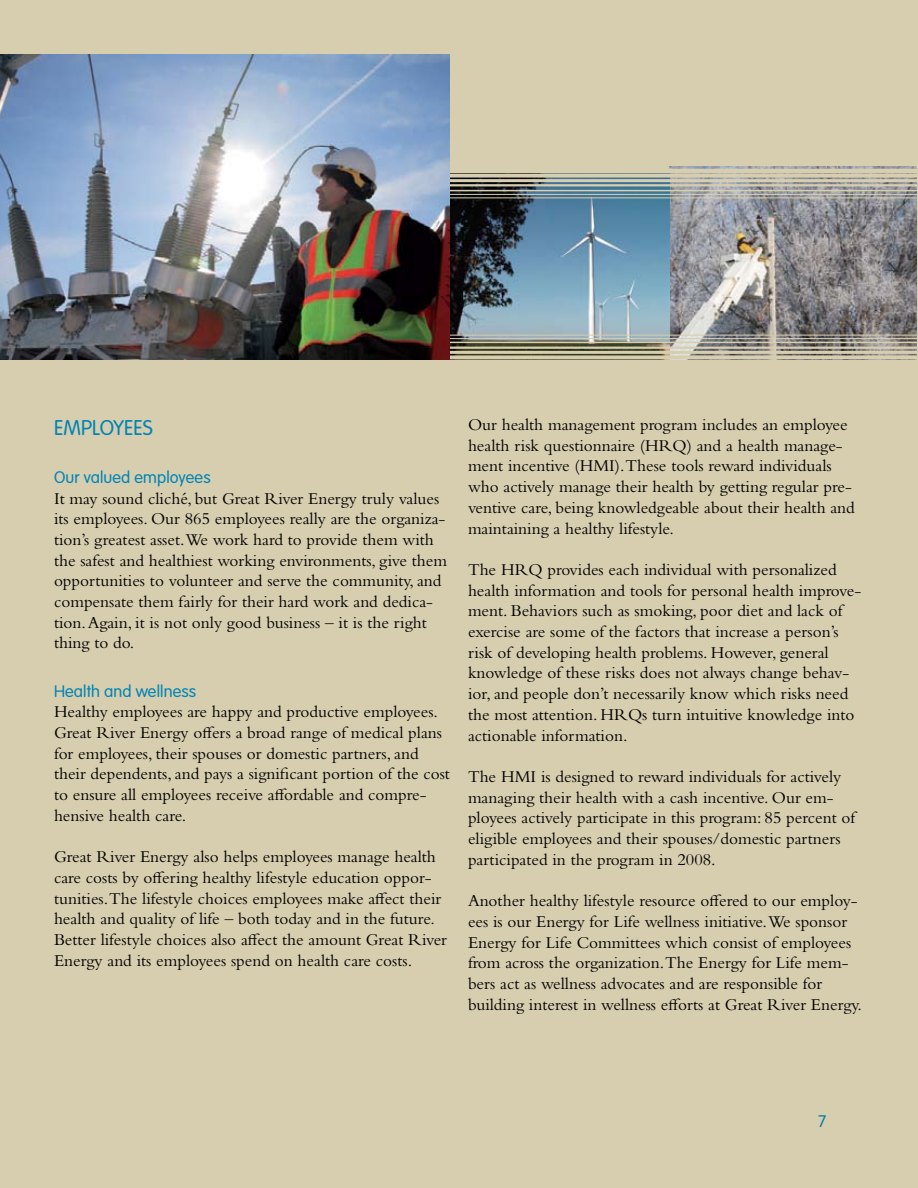
<style>
.page{position:relative;width:918px;height:1188px;background:#d7ceaf}
.page>*{position:absolute;margin:0;border:0;box-sizing:border-box;transform-origin:0 0}
.t1{font:300 21px "VAG Rounded Std";color:#0084b5}
.t2{font:17.25px/20.7px "Bembo Std";color:#000}
.t3{font:300 16.5px "VAG Rounded Std";letter-spacing:.01em;color:#0084b5}
.t4{font:300 16.5px "VAG Rounded Std";color:#007eae}
</style>
<div class="page">
<img style="left:670px;top:166px;width:247px;height:194px">
<img style="left:450px;top:173px;width:220px;height:187px">
<svg style="left:450px;top:174px;width:467px;height:4px"></svg>
<hr style="left:0;top:169px;width:918px;height:4px;background:#d7ceaf">
<hr style="left:0;top:184px;width:918px;height:2px;background:#d7ceaf">
<hr style="left:0;top:179px;width:918px;height:3px;background:#d7ceaf">
<hr style="left:0;top:194px;width:918px;height:1px;background:#d7ceaf">
<hr style="left:0;top:190px;width:918px;height:1px;background:#d7ceaf">
<hr style="left:0;top:198px;width:918px;height:1px;background:#d7ceaf">
<svg style="left:450px;top:355px;width:467px;height:4px"></svg>
<hr style="left:0;top:347px;width:918px;height:2px;background:#d7ceaf">
<hr style="left:0;top:351px;width:918px;height:3px;background:#d7ceaf">
<hr style="left:0;top:338px;width:918px;height:1px;background:#d7ceaf">
<hr style="left:0;top:342px;width:918px;height:1px;background:#d7ceaf">
<hr style="left:0;top:335px;width:918px;height:1px;background:#d7ceaf">
<img style="left:0;top:54px;width:450px;height:306px">
<p class="t1" style="left:54px;top:415px;width:39px">EMPLOYEES</p>
<p class="t3" style="left:54px;top:468px;width:158px">Our valued employees</p>
<p class="t2" style="left:54px;top:487px;width:395px">It may sound cliché, but Great River Energy truly values its employees. Our 865 employees really are the organiza&shy;tion’s greatest asset.We work hard to provide them with the safest and healthiest working environments, give them opportunities to volunteer and serve the community, and compensate them fairly for their hard work and dedica&shy;tion. Again, it is not only good business – it is the right thing to do.</p>
<p class="t3" style="left:54px;top:681px;width:144px">Health and wellness</p>
<p class="t2" style="left:54px;top:701px;width:397px">Healthy employees are happy and productive employees.<br>Great River Energy offers a broad range of medical plans for employees, their spouses or domestic partners, and their dependents, and pays a significant portion of the cost to ensure all employees receive affordable and compre&shy;hensive health care.</p>
<p class="t2" style="left:54px;top:846px;width:395px">Great River Energy also helps employees manage health care costs by offering healthy lifestyle education oppor&shy;tunities.The lifestyle choices employees make affect their health and quality of life – both today and in the future.<br>Better lifestyle choices also affect the amount Great River Energy and its employees spend on health care costs.</p>
<p class="t2" style="left:468px;top:414px;width:388px">Our health management program includes an employee health risk questionnaire (HRQ) and a health manage&shy;ment incentive (HMI).These tools reward individuals who actively manage their health by getting regular pre&shy;ventive care, being knowledgeable about their health and maintaining a healthy lifestyle.</p>
<p class="t2" style="left:468px;top:559px;width:395px">The HRQ provides each individual with personalized health information and tools for personal health improve&shy;ment. Behaviors such as smoking, poor diet and lack of exercise are some of the factors that increase a person’s risk of developing health problems. However, general knowledge of these risks does not always change behav&shy;ior, and people don’t necessarily know which risks need the most attention. HRQs turn intuitive knowledge into actionable information.</p>
<p class="t2" style="left:468px;top:766px;width:389px">The HMI is designed to reward individuals for actively managing their health with a cash incentive. Our em&shy;ployees actively participate in this program: 85 percent of eligible employees and their spouses/domestic partners participated in the program in 2008.</p>
<p class="t2" style="left:468px;top:890px;width:396px">Another healthy lifestyle resource offered to our employ&shy;ees is our Energy for Life wellness initiative.We sponsor Energy for Life Committees which consist of employees from across the organization.The Energy for Life mem&shy;bers act as wellness advocates and are responsible for building interest in wellness efforts at Great River Energy.</p>
<p class="t4" style="left:818px;top:1112px;width:10px">7</p>
</div>
